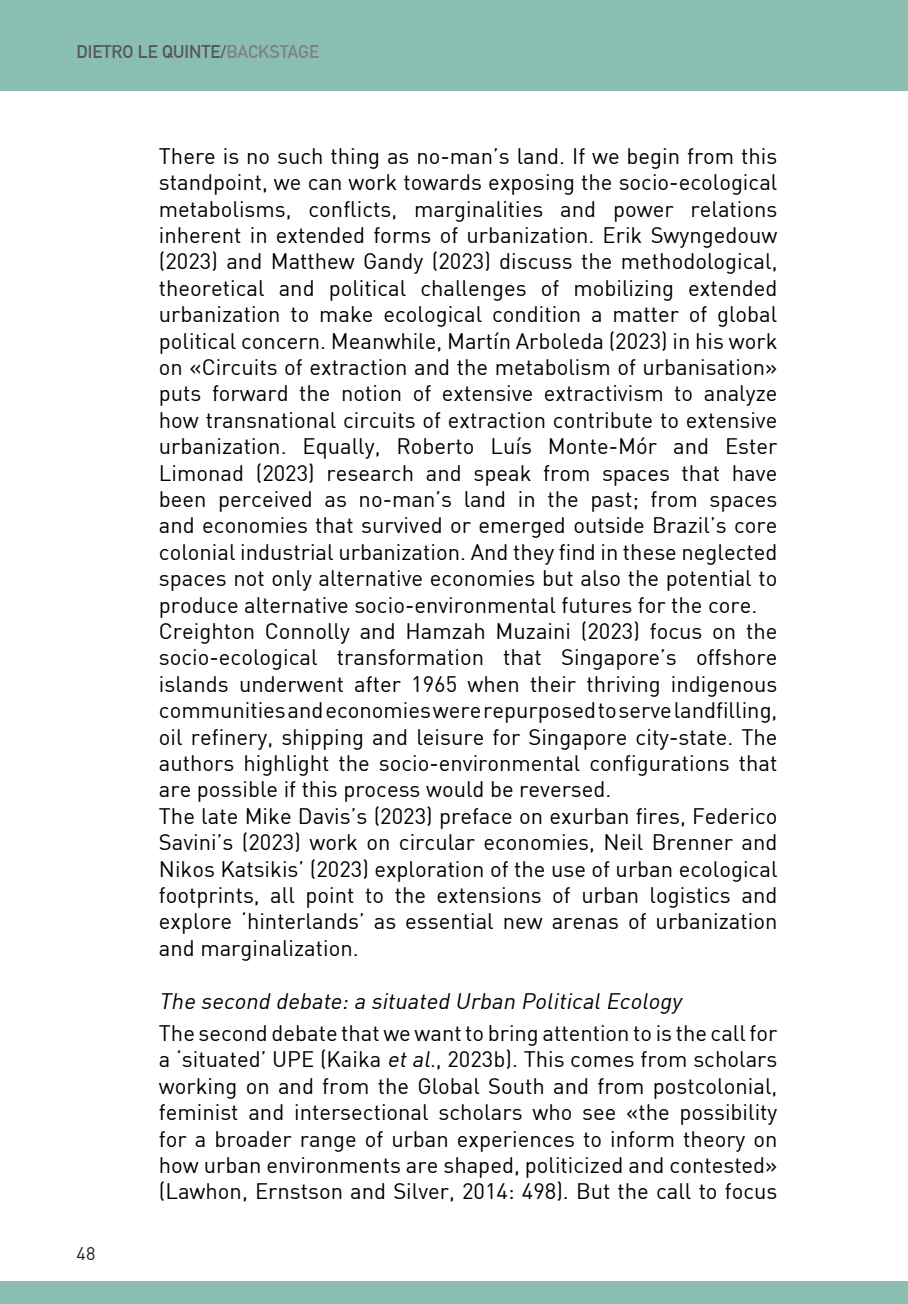
<style>
.page{position:relative;width:908px;height:1304px;background:#fff}
.page>*{position:absolute;margin:0;border:0;box-sizing:border-box;transform-origin:0 0}
.t1{font:22px/26.4px "DIN";color:#000;text-align:justify}
.t2{font:italic 22px "DIN";color:#000}
.t3{font:700 18px "DIN Alternate";color:#57585a}
.t4{font:18px "DIN";color:#231f20}
.s1{color:#808285}
.s2{font-style:italic}
</style>
<div class="page">
<div style="left:0;top:0;width:907px;height:90px;background:#8abeb2"></div>
<div style="left:0;top:1281px;width:907px;height:23px;background:#8abeb2"></div>
<p class="t3" style="left:77px;top:38px;width:244px">DIETRO LE QUINTE/<span class="s1">BACKSTAGE</span></p>
<p class="t4" style="left:77px;top:1242px;width:20px">48</p>
<p class="t1" style="left:159px;top:142px;width:620px">There is no such thing as no-man’s land. If we begin from this standpoint, we can work towards exposing the socio-ecological metabolisms, conflicts, marginalities and power relations inherent in extended forms of urbanization. Erik Swyngedouw (2023) and Matthew Gandy (2023) discuss the methodological, theoretical and political challenges of mobilizing extended urbanization to make ecological condition a matter of global political concern. Meanwhile, Martín Arboleda (2023) in his work on «Circuits of extraction and the metabolism of urbanisation» puts forward the notion of extensive extractivism to analyze how transnational circuits of extraction contribute to extensive urbanization. Equally, Roberto Luís Monte-Mór and Ester Limonad (2023) research and speak from spaces that have been perceived as no-man’s land in the past; from spaces and economies that survived or emerged outside Brazil’s core colonial industrial urbanization. And they find in these neglected spaces not only alternative economies but also the potential to produce alternative socio-environmental futures for the core.</p>
<p class="t1" style="left:159px;top:617px;width:620px">Creighton Connolly and Hamzah Muzaini (2023) focus on the socio-ecological transformation that Singapore’s offshore islands underwent after 1965 when their thriving indigenous communities and economies were repurposed to serve landfilling, oil refinery, shipping and leisure for Singapore city-state. The authors highlight the socio-environmental configurations that are possible if this process would be reversed.</p>
<p class="t1" style="left:159px;top:802px;width:620px">The late Mike Davis’s (2023) preface on exurban fires, Federico Savini’s (2023) work on circular economies, Neil Brenner and Nikos Katsikis’ (2023) exploration of the use of urban ecological footprints, all point to the extensions of urban logistics and explore ‘hinterlands’ as essential new arenas of urbanization and marginalization.</p>
<p class="t2" style="left:159px;top:987px;width:528px">The second debate:a situated Urban PoliticalEcology</p>
<p class="t1" style="left:159px;top:1019px;width:620px">The second debate that we want to bring attention to is the call for a ‘situated’ UPE (Kaika <span class="s2">etal</span>., 2023b). This comes from scholars working on and from the Global South and from postcolonial, feminist and intersectional scholars who see «the possibility for a broader range of urban experiences to inform theory on how urban environments are shaped, politicized and contested» (Lawhon, Ernstson and Silver, 2014: 498). But the call to focus</p>
</div>
